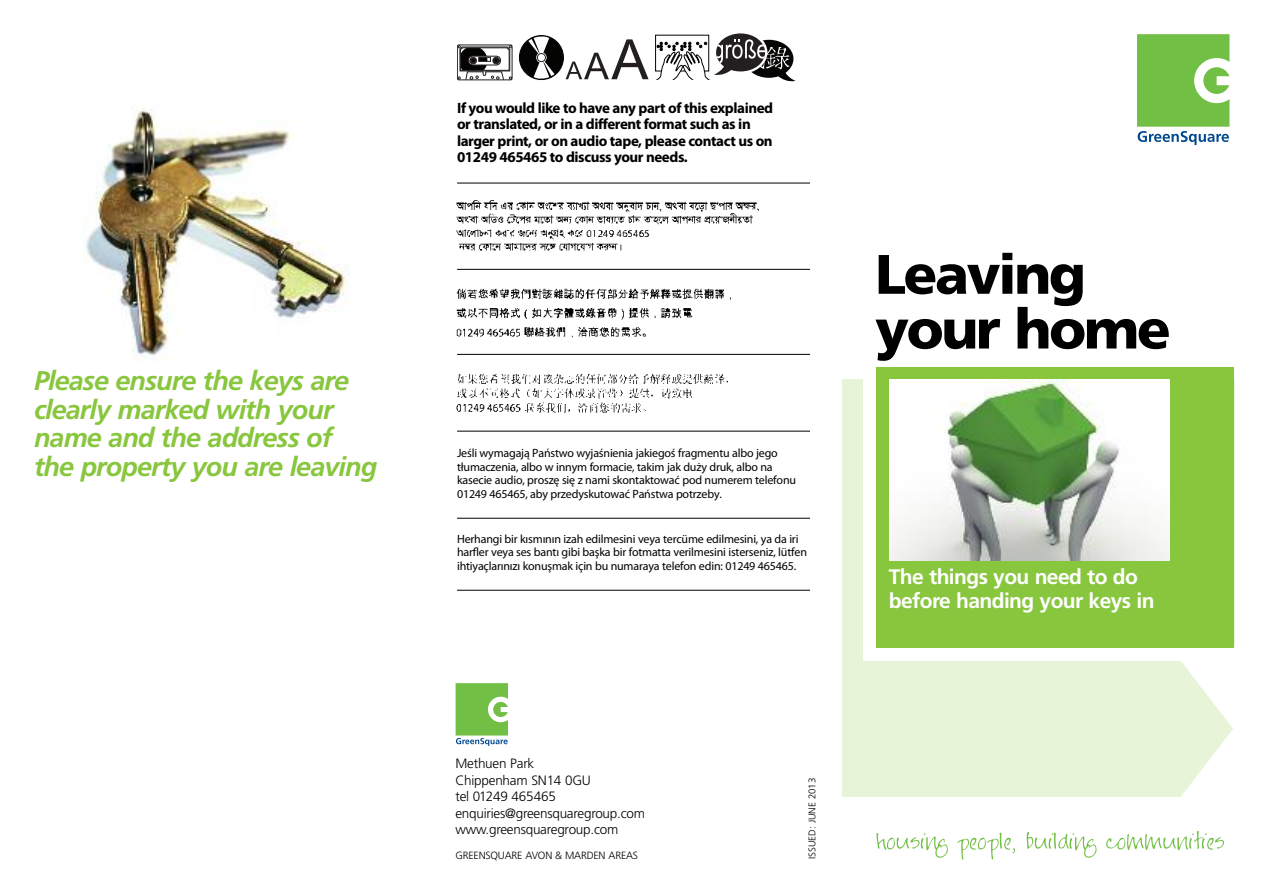
<style>
.page{position:relative;width:1263px;height:893px;background:#fff}
.page>*{position:absolute;margin:0;border:0;box-sizing:border-box;transform-origin:0 0}
.t1{font:900 55.5px/54.8px "Frutiger";letter-spacing:-.045em;color:#000}
.t2{font:italic 700 27px/28.5px "Frutiger";letter-spacing:-.035em;color:#88c63e}
.t3{font:700 21px/24px "Frutiger";letter-spacing:-.03em;color:#fff}
.t4{font:700 15px/16.5px "Myriad Pro";letter-spacing:-.03em;color:#000}
.t5{font:300 13.5px/16.5px "Frutiger";letter-spacing:-.015em;color:#000}
.t6{font:12px/13.5px "Myriad Pro";letter-spacing:-.015em;color:#000}
.t7{font:300 10.5px "Frutiger";letter-spacing:-.015em;color:#000}
.t8{font:300 9.75px "Frutiger";color:#000}
</style>
<div class="page">
<img style="left:84px;top:108px;width:265px;height:252px">
<div style="left:842px;top:379px;width:392px;height:418px;background:#e7f4d8"></div>
<svg style="left:1169px;top:646px;width:65px;height:151px"></svg>
<div style="left:863px;top:367px;width:358px;height:293px;background:#fff"></div>
<div style="left:876px;top:367px;width:357px;height:280px;background:#88c63e"></div>
<img style="left:889px;top:380px;width:281px;height:180px">
<svg style="left:1137px;top:34px;width:92px;height:111px"></svg>
<svg style="left:456px;top:683px;width:52px;height:63px"></svg>
<svg style="left:877px;top:831px;width:347px;height:28px"></svg>
<svg style="left:457px;top:45px;width:55px;height:35px"></svg>
<div style="left:470px;top:57px;width:7px;height:7px;border:1px solid #231f20;border-radius:50%"></div>
<div style="left:493px;top:57px;width:7px;height:7px;border:1px solid #231f20;border-radius:50%"></div>
<svg style="left:566px;top:39px;width:83px;height:40px"></svg>
<div style="left:655px;top:35px;width:54px;height:36px;border:1px solid #040503"></div>
<div style="left:519px;top:36px;width:44px;height:44px;background:#040503;border-radius:50%"></div>
<div style="left:519px;top:35px;width:44px;height:45px;border:1px solid #040503;border-radius:50%"></div>
<svg style="left:528px;top:37px;width:26px;height:42px"></svg>
<svg style="left:536px;top:52px;width:11px;height:11px"></svg>
<div style="left:537px;top:54px;width:8px;height:8px;background:#fff;border-radius:50%"></div>
<div style="left:537px;top:53px;width:9px;height:9px;border:1px solid #231f20;border-radius:50%"></div>
<svg style="left:656px;top:33px;width:139px;height:49px"></svg>
<img style="left:456px;top:200px;width:303px;height:51px">
<img style="left:456px;top:288px;width:275px;height:50px">
<img style="left:456px;top:373px;width:272px;height:40px">
<hr style="left:457px;top:183px;width:353px;height:1px;background:#000">
<hr style="left:457px;top:269px;width:353px;height:1px;background:#000">
<hr style="left:457px;top:354px;width:353px;height:1px;background:#000">
<hr style="left:457px;top:431px;width:353px;height:1px;background:#000">
<hr style="left:457px;top:518px;width:353px;height:1px;background:#000">
<hr style="left:457px;top:590px;width:353px;height:1px;background:#000">
<h2 class="t2" style="left:34px;top:369px;width:345px">Please ensure the keys are clearly marked with your name and the address of the property you are leaving</h2>
<p class="t4" style="left:457px;top:101px;width:318px">If you would like to have any part of this explained or translated, or in a different format such as in larger print, or on audio tape, please contact us on 01249 465465 to discuss your needs.</p>
<p class="t6" style="left:457px;top:447px;width:340px">Jeśli wymagają Państwo wyjaśnienia jakiegoś fragmentu albo jego tłumaczenia, albo w innym formacie, takim jak duży druk, albo na kasecie audio, proszę się z nami skontaktować pod numerem telefonu 01249 465465, aby przedyskutować Państwa potrzeby.</p>
<p class="t6" style="left:457px;top:533px;width:351px">Herhangi bir kısmının izah edilmesini veya tercüme edilmesini, ya da iri harfler veya ses bantı gibi başka bir fotmatta verilmesini isterseniz, lütfen ihtiyaçlarınızı konuşmak için bu numaraya telefon edin: 01249 465465.</p>
<p class="t5" style="left:455px;top:756px;width:191px">Methuen Park<br>Chippenham SN14 0GU<br>tel 01249 465465 enquiries@greensquaregroup.com www.greensquaregroup.com</p>
<p class="t7" style="left:455px;top:851px;width:184px">GREENSQUARE AVON &amp; MARDEN AREAS</p>
<p class="t8" style="left:808px;top:859px;width:83px;rotate:-90deg">ISSUED: JUNE 2013</p>
<h1 class="t1" style="left:875px;top:251px;width:297px">Leaving your home</h1>
<h3 class="t3" style="left:889px;top:566px;width:267px">The things you need to do before handing your keys in</h3>
</div>
